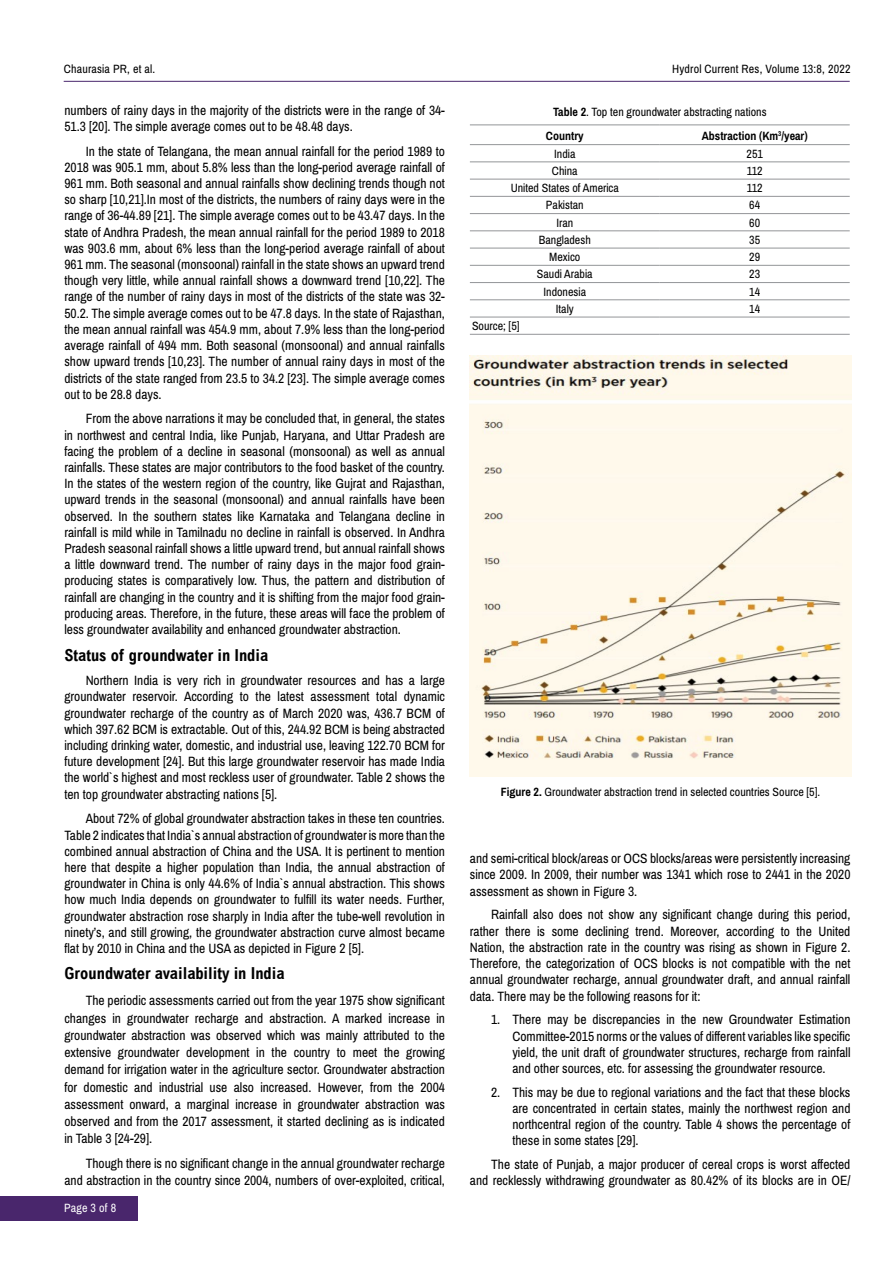
<style>
.page{position:relative;width:893px;height:1263px;background:#fff}
.page>*{position:absolute;margin:0;border:0;box-sizing:border-box;transform-origin:0 0}
.t1{font:700 condensed 16.5px "Arial";color:#000}
.t2{font:13.5px/16.2px "Archivo Narrow";color:#000;text-align:justify}
.t3{font:12px/24.3px "Archivo Narrow";color:#000}
.t4{font:700 12px "Archivo Narrow";color:#000}
.t5{font:12px "Archivo Narrow";letter-spacing:.015em;color:#fff}
.s1{font-weight:700}
</style>
<div class="page">
<hr style="left:64px;top:81px;width:786px;height:1px;background:#49266c">
<div style="left:0;top:1196px;width:137px;height:24px;background:#49266c"></div>
<hr style="left:470px;top:124px;width:190px;height:1px;background:#939598">
<hr style="left:660px;top:124px;width:190px;height:1px;background:#939598">
<hr style="left:470px;top:144px;width:190px;height:1px;background:#939598">
<hr style="left:660px;top:144px;width:190px;height:1px;background:#939598">
<hr style="left:470px;top:161px;width:190px;height:1px;background:#939598">
<hr style="left:660px;top:161px;width:190px;height:1px;background:#939598">
<hr style="left:470px;top:179px;width:190px;height:1px;background:#939598">
<hr style="left:660px;top:179px;width:190px;height:1px;background:#939598">
<hr style="left:470px;top:196px;width:190px;height:1px;background:#939598">
<hr style="left:660px;top:196px;width:190px;height:1px;background:#939598">
<hr style="left:470px;top:213px;width:190px;height:1px;background:#939598">
<hr style="left:660px;top:213px;width:190px;height:1px;background:#939598">
<hr style="left:470px;top:230px;width:190px;height:1px;background:#939598">
<hr style="left:660px;top:230px;width:190px;height:1px;background:#939598">
<hr style="left:470px;top:248px;width:190px;height:1px;background:#939598">
<hr style="left:660px;top:248px;width:190px;height:1px;background:#939598">
<hr style="left:470px;top:265px;width:190px;height:1px;background:#939598">
<hr style="left:660px;top:265px;width:190px;height:1px;background:#939598">
<hr style="left:470px;top:282px;width:190px;height:1px;background:#939598">
<hr style="left:660px;top:282px;width:190px;height:1px;background:#939598">
<hr style="left:470px;top:299px;width:190px;height:1px;background:#939598">
<hr style="left:660px;top:299px;width:190px;height:1px;background:#939598">
<hr style="left:470px;top:317px;width:190px;height:1px;background:#939598">
<hr style="left:660px;top:317px;width:190px;height:1px;background:#939598">
<hr style="left:470px;top:334px;width:190px;height:1px;background:#939598">
<hr style="left:660px;top:334px;width:190px;height:1px;background:#939598">
<img style="left:470px;top:356px;width:381px;height:420px">
<p class="t3" style="left:64px;top:56px;width:93px">Chaurasia PR, et al.</p>
<p class="t3" style="left:672px;top:56px;width:180px">Hydrol Current Res, Volume 13:8, 2022</p>
<p class="t2" style="left:64px;top:102px;width:382px">numbers of rainy days in the majority of the districts were in the range of 34-<br>51.3 [20]. The simple average comes out to be 48.48 days.</p>
<p class="t2" style="left:64px;top:143px;width:382px;text-indent:21px">In the state of Telangana, the mean annual rainfall for the period 1989 to 2018 was 905.1 mm, about 5.8% less than the long-period average rainfall of 961 mm. Both seasonal and annual rainfalls show declining trends though not so sharp [10,21].In most of the districts, the numbers of rainy days were in the range of 36-44.89 [21]. The simple average comes out to be 43.47 days. In the state of Andhra Pradesh, the mean annual rainfall for the period 1989 to 2018 was 903.6 mm, about 6% less than the long-period average rainfall of about 961 mm. The seasonal (monsoonal) rainfall in the state shows an upward trend though very little, while annual rainfall shows a downward trend [10,22]. The range of the number of rainy days in most of the districts of the state was 32- 50.2. The simple average comes out to be 47.8 days. In the state of Rajasthan, the mean annual rainfall was 454.9 mm, about 7.9% less than the long-period average rainfall of 494 mm. Both seasonal (monsoonal) and annual rainfalls show upward trends [10,23]. The number of annual rainy days in most of the districts of the state ranged from 23.5 to 34.2 [23]. The simple average comes out to be 28.8 days.</p>
<p class="t2" style="left:64px;top:411px;width:382px;text-indent:21px">From the above narrations it may be concluded that, in general, the states in northwest and central India, like Punjab, Haryana, and Uttar Pradesh are facing the problem of a decline in seasonal (monsoonal) as well as annual rainfalls. These states are major contributors to the food basket of the country.<br>In the states of the western region of the country, like Gujrat and Rajasthan, upward trends in the seasonal (monsoonal) and annual rainfalls have been observed. In the southern states like Karnataka and Telangana decline in rainfall is mild while in Tamilnadu no decline in rainfall is observed. In Andhra Pradesh seasonal rainfall shows a little upward trend, but annual rainfall shows a little downward trend. The number of rainy days in the major food grain&shy;producing states is comparatively low. Thus, the pattern and distribution of rainfall are changing in the country and it is shifting from the major food grain&shy;producing areas. Therefore, in the future, these areas will face the problem of less groundwater availability and enhanced groundwater abstraction.</p>
<p class="t1" style="left:64px;top:645px;width:206px">Status of groundwater in India</p>
<p class="t2" style="left:64px;top:673px;width:382px;text-indent:21px">Northern India is very rich in groundwater resources and has a large groundwater reservoir. According to the latest assessment total dynamic groundwater recharge of the country as of March 2020 was, 436.7 BCM of which 397.62 BCM is extractable. Out of this, 244.92 BCM is being abstracted including drinking water, domestic, and industrial use, leaving 122.70 BCM for future development [24]. But this large groundwater reservoir has made India the world`s highest and most reckless user of groundwater. Table 2 shows the ten top groundwater abstracting nations [5].</p>
<p class="t2" style="left:64px;top:811px;width:382px;text-indent:21px">About 72% of global groundwater abstraction takes in these ten countries.<br>Table 2 indicates that India`s annual abstraction of groundwater is more than the combined annual abstraction of China and the USA. It is pertinent to mention here that despite a higher population than India, the annual abstraction of groundwater in China is only 44.6% of India`s annual abstraction. This shows how much India depends on groundwater to fulfill its water needs. Further, groundwater abstraction rose sharply in India after the tube-well revolution in ninety’s, and still growing, the groundwater abstraction curve almost became flat by 2010 in China and the USA as depicted in Figure 2 [5].</p>
<p class="t1" style="left:64px;top:964px;width:222px">Groundwater availability in India</p>
<p class="t2" style="left:64px;top:992px;width:382px;line-height:17.2px;text-indent:21px">The periodic assessments carried out from the year 1975 show significant changes in groundwater recharge and abstraction. A marked increase in groundwater abstraction was observed which was mainly attributed to the extensive groundwater development in the country to meet the growing demand for irrigation water in the agriculture sector. Groundwater abstraction for domestic and industrial use also increased. However, from the 2004 assessment onward, a marginal increase in groundwater abstraction was observed and from the 2017 assessment, it started declining as is indicated in Table 3 [24-29].</p>
<p class="t2" style="left:64px;top:1155px;width:382px;line-height:17.2px;text-align:right">Though there is no significant change in the annual groundwater recharge and abstraction in the country since 2004, numbers of over-exploited, critical,</p>
<p class="t5" style="left:64px;top:1201px;width:54px">Page 3 of 8</p>
<p class="t3" style="left:546px;top:100px;width:222px;text-indent:7px"><span class="s1">Table 2</span>. Top ten groundwater abstracting nations<br><span class="s1">Country</span></p>
<p class="t4" style="left:702px;top:129px;width:107px">Abstraction (Km<sup>3</sup>/year)</p>
<p class="t3" style="left:554px;top:142px;width:23px">India</p>
<p class="t3" style="left:746px;top:142px;width:18px">251</p>
<p class="t3" style="left:552px;top:159px;width:27px">China</p>
<p class="t3" style="left:747px;top:159px;width:17px">112</p>
<p class="t3" style="left:511px;top:176px;width:110px">United States of America</p>
<p class="t3" style="left:747px;top:176px;width:17px">112</p>
<p class="t3" style="left:546px;top:193px;width:39px">Pakistan</p>
<p class="t3" style="left:749px;top:193px;width:12px">64</p>
<p class="t3" style="left:556px;top:211px;width:18px">Iran</p>
<p class="t3" style="left:749px;top:211px;width:12px">60</p>
<p class="t3" style="left:539px;top:228px;width:53px">Bangladesh</p>
<p class="t3" style="left:749px;top:228px;width:12px">35</p>
<p class="t3" style="left:549px;top:245px;width:33px">Mexico</p>
<p class="t3" style="left:749px;top:245px;width:12px">29</p>
<p class="t3" style="left:537px;top:262px;width:57px">Saudi Arabia</p>
<p class="t3" style="left:749px;top:262px;width:12px">23</p>
<p class="t3" style="left:543px;top:279px;width:44px">Indonesia</p>
<p class="t3" style="left:749px;top:279px;width:12px">14</p>
<p class="t3" style="left:556px;top:297px;width:20px">Italy</p>
<p class="t3" style="left:749px;top:297px;width:12px">14</p>
<p class="t3" style="left:472px;top:314px;width:49px">Source; [5]</p>
<p class="t3" style="left:501px;top:780px;width:321px"><span class="s1">Figure 2.</span> Groundwater abstraction trend in selected countries Source [5].</p>
<p class="t2" style="left:470px;top:851px;width:382px">and semi-critical block/areas or OCS blocks/areas were persistently increasing since 2009. In 2009, their number was 1341 which rose to 2441 in the 2020 assessment as shown in Figure 3.</p>
<p class="t2" style="left:470px;top:907px;width:382px;text-indent:21px">Rainfall also does not show any significant change during this period, rather there is some declining trend. Moreover, according to the United Nation, the abstraction rate in the country was rising as shown in Figure 2.<br>Therefore, the categorization of OCS blocks is not compatible with the net annual groundwater recharge, annual groundwater draft, and annual rainfall data. There may be the following reasons for it:</p>
<p class="t2" style="left:512px;top:1012px;width:340px;text-indent:-21px">1. There may be discrepancies in the new Groundwater Estimation Committee-2015 norms or the values of different variables like specific yield, the unit draft of groundwater structures, recharge from rainfall and other sources, etc. for assessing the groundwater resource.</p>
<p class="t2" style="left:512px;top:1084px;width:340px;text-indent:-21px">2. This may be due to regional variations and the fact that these blocks are concentrated in certain states, mainly the northwest region and northcentral region of the country. Table 4 shows the percentage of these in some states [29].</p>
<p class="t2" style="left:470px;top:1157px;width:382px;text-align:right">The state of Punjab, a major producer of cereal crops is worst affected and recklessly withdrawing groundwater as 80.42% of its blocks are in OE/</p>
</div>
